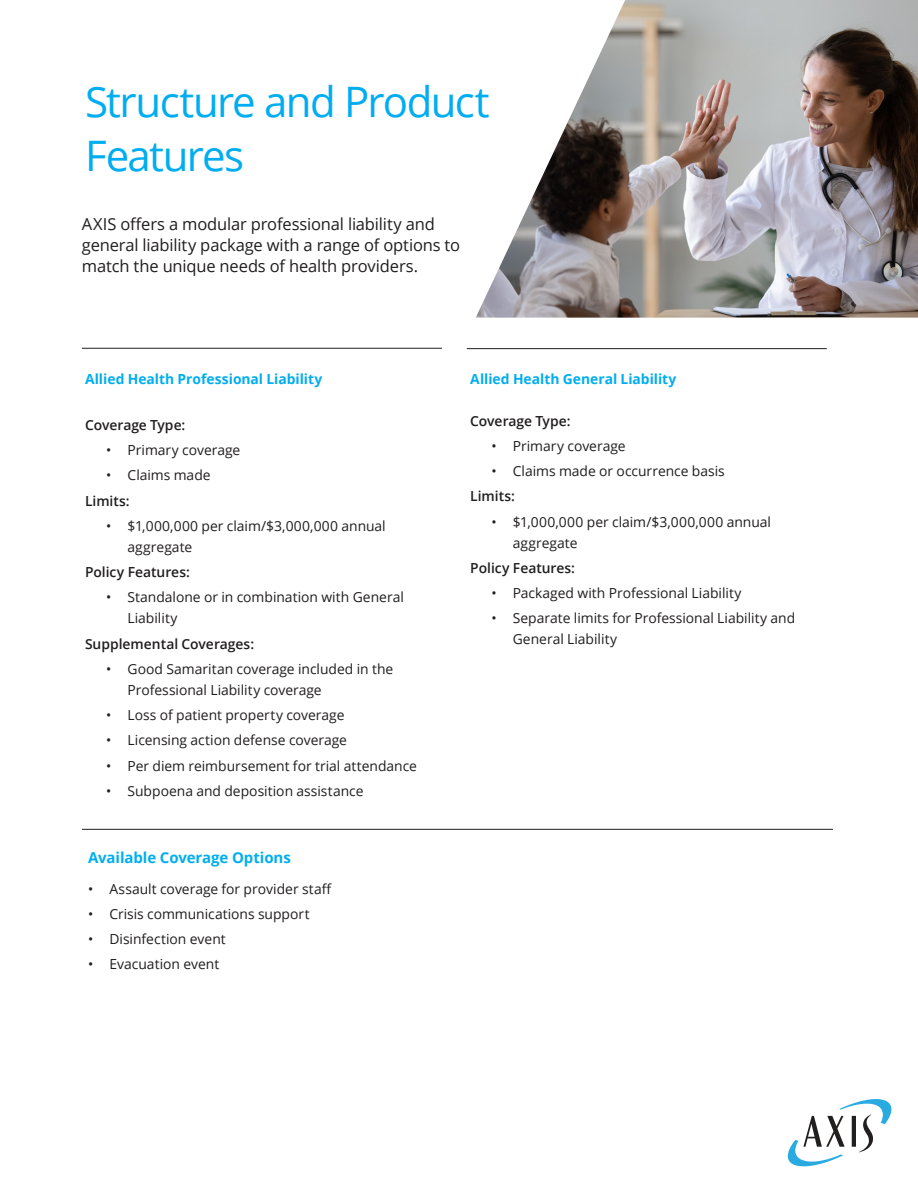
<style>
.page{position:relative;width:918px;height:1188px;background:#fff}
.page>*{position:absolute;margin:0;border:0;box-sizing:border-box;transform-origin:0 0}
.Titles{font:42px "Open Sans";letter-spacing:-.04em;color:#00adf0}
.t1{font:16.5px/21px "Open Sans";letter-spacing:-.01em;color:#201d1e}
.t2{font:700 15px "Open Sans";letter-spacing:-.005em;color:#00aeef}
.t3{font:13.8px/21px "Open Sans";color:#201d1e}
.t4{font:600 13.8px "Open Sans";color:#201d1e}
.t5{font:700 13.8px "Open Sans";color:#00aeef}
</style>
<div class="page">
<svg style="left:787px;top:1099px;width:105px;height:68px"></svg>
<img style="left:476px;top:0;width:442px;height:318px">
<hr style="left:82px;top:348px;width:360px;height:1px;background:#201d1e">
<hr style="left:467px;top:348px;width:360px;height:1px;background:#201d1e">
<hr style="left:82px;top:829px;width:751px;height:1px;background:#201d1e">
<p class="Titles" style="left:85px;top:73px;width:406px">Structure and Product</p>
<p class="Titles" style="left:85px;top:127px;width:161px">Features</p>
<p class="t1" style="left:82px;top:213px;width:380px">AXIS offers a modular professional liability and general liability package with a range of options to match the unique needs of health providers.</p>
<p class="t5" style="left:85px;top:369px;width:239px">Allied Health Professional Liability</p>
<p class="t4" style="left:85px;top:415px;width:102px">Coverage Type:</p>
<p class="t3" style="left:106px;top:439px;width:136px">• Primary coverage</p>
<p class="t3" style="left:106px;top:464px;width:106px">• Claims made</p>
<p class="t4" style="left:85px;top:491px;width:46px">Limits:</p>
<p class="t3" style="left:128px;top:515px;width:260px;text-indent:-21px">• $1,000,000 per claim/$3,000,000 annual aggregate</p>
<p class="t4" style="left:85px;top:563px;width:106px">Policy Features:</p>
<p class="t3" style="left:128px;top:586px;width:278px;text-indent:-21px">• Standalone or in combination with General<br>Liability</p>
<p class="t4" style="left:85px;top:634px;width:171px">Supplemental Coverages:</p>
<p class="t3" style="left:128px;top:658px;width:267px;text-indent:-21px">• Good Samaritan coverage included in the<br>Professional Liability coverage</p>
<p class="t3" style="left:106px;top:704px;width:240px">• Loss of patient property coverage</p>
<p class="t3" style="left:106px;top:729px;width:242px">• Licensing action defense coverage</p>
<p class="t3" style="left:106px;top:755px;width:312px">• Per diem reimbursement for trial attendance</p>
<p class="t3" style="left:106px;top:780px;width:259px">• Subpoena and deposition assistance</p>
<p class="t2" style="left:88px;top:847px;width:204px">Available Coverage Options</p>
<p class="t3" style="left:88px;top:878px;width:245px">• Assault coverage for provider staff</p>
<p class="t3" style="left:88px;top:903px;width:223px">• Crisis communications support</p>
<p class="t3" style="left:88px;top:928px;width:139px">• Disinfection event</p>
<p class="t3" style="left:88px;top:954px;width:133px">• Evacuation event</p>
<p class="t5" style="left:470px;top:369px;width:208px">Allied Health General Liability</p>
<p class="t4" style="left:470px;top:411px;width:102px">Coverage Type:</p>
<p class="t3" style="left:492px;top:435px;width:136px">• Primary coverage</p>
<p class="t3" style="left:492px;top:460px;width:235px">• Claims made or occurrence basis</p>
<p class="t4" style="left:470px;top:487px;width:46px">Limits:</p>
<p class="t3" style="left:513px;top:511px;width:260px;text-indent:-21px">• $1,000,000 per claim/$3,000,000 annual aggregate</p>
<p class="t4" style="left:470px;top:558px;width:106px">Policy Features:</p>
<p class="t3" style="left:492px;top:582px;width:252px">• Packaged with Professional Liability</p>
<p class="t3" style="left:513px;top:607px;width:284px;text-indent:-21px">• Separate limits for Professional Liability and<br>General Liability</p>
</div>
